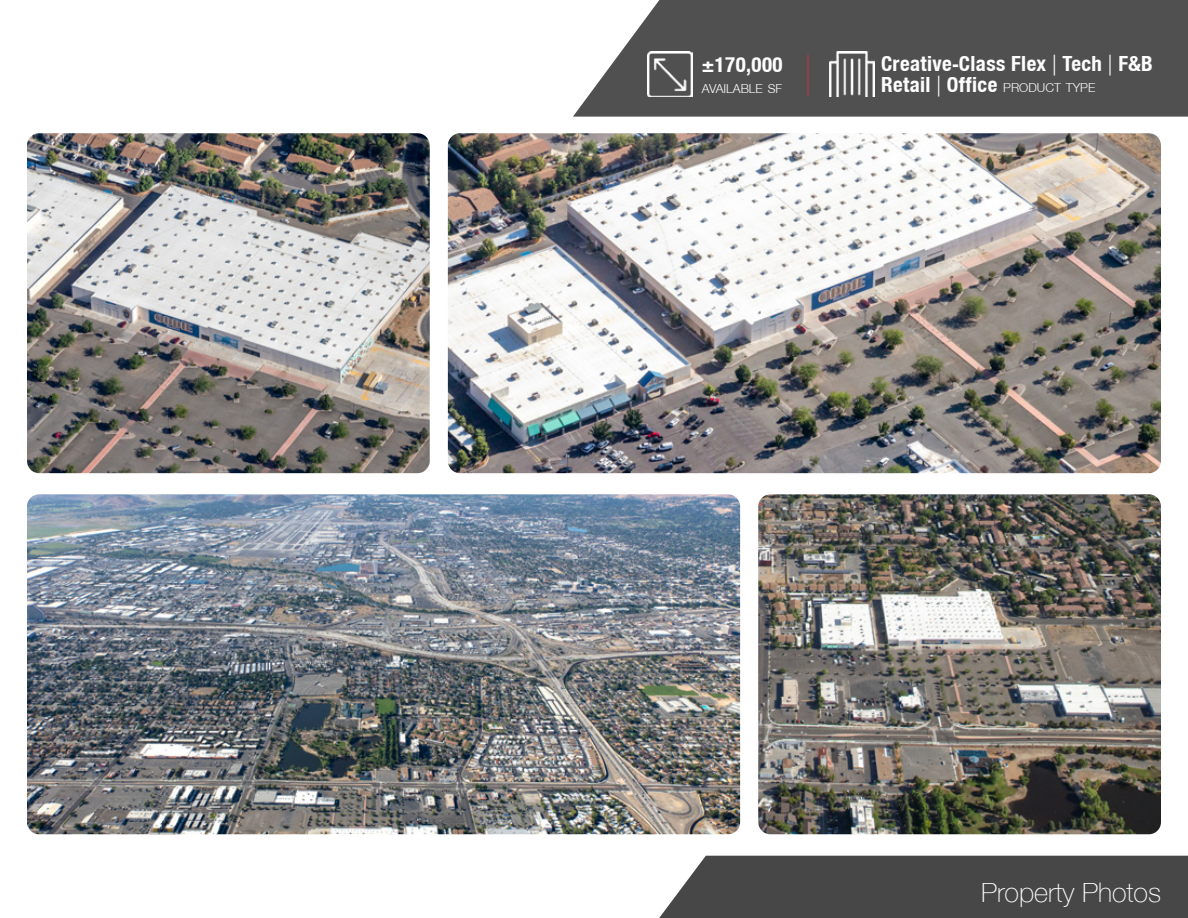
<style>
.page{position:relative;width:1188px;height:918px;background:#fff}
.page>*{position:absolute;margin:0;border:0;box-sizing:border-box;transform-origin:0 0}
.t1{font:100 27px "Helvetica Neue LT";color:#fff}
.t2{font:700 condensed 20.85px/21.5px "Helvetica Neue LT";letter-spacing:.02em;color:#fff}
.t3{font:300 12.3px "Helvetica Neue LT";color:#fff}
.s1{font-weight:300;font-style:italic;font-stretch:normal}
.s2{font-weight:300;font-stretch:normal;font-size:12.3px}
</style>
<div class="page">
<img style="left:27px;top:494px;width:713px;height:340px">
<img style="left:448px;top:133px;width:713px;height:340px">
<img style="left:27px;top:133px;width:403px;height:340px">
<img style="left:758px;top:494px;width:403px;height:340px">
<div style="left:659px;top:856px;width:529px;height:62px;background:#474748"></div>
<svg style="left:573px;top:0;width:615px;height:117px;background:#5e5e5f"></svg>
<img style="left:830px;top:52px;width:45px;height:45px">
<hr style="left:808px;top:54px;width:1px;height:42px;background:#cf2f40">
<img style="left:648px;top:52px;width:44px;height:45px">
<p class="t2" style="left:702px;top:53px;width:82px">±170,000</p>
<p class="t3" style="left:702px;top:81px;width:82px">AVAILABLE SF</p>
<p class="t2" style="left:881px;top:53px;width:273px">Creative-Class Flex <span class="s1">|</span> Tech <span class="s1">|</span> F&amp;B<br>Retail <span class="s1">|</span> Office <span class="s2">PRODUCT TYPE</span></p>
<p class="t1" style="left:981px;top:877px;width:181px">Property Photos</p>
</div>
